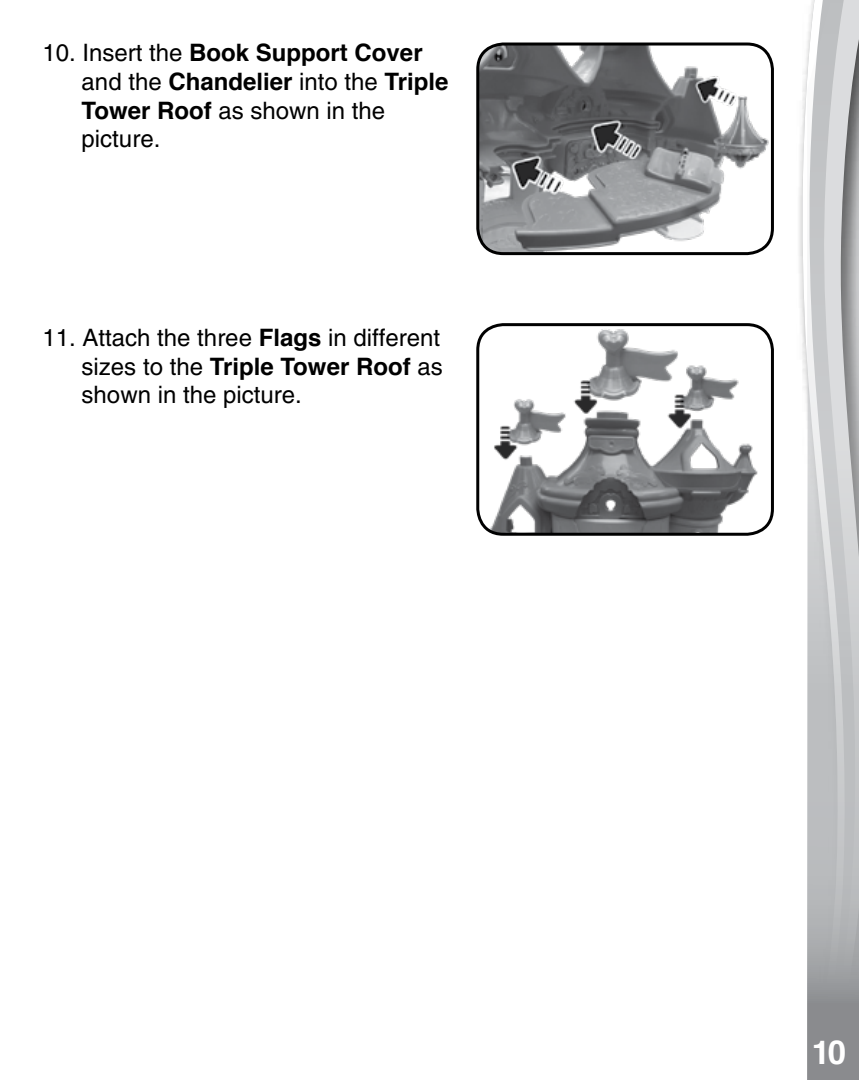
<style>
.page{position:relative;width:859px;height:1080px;background:#fff}
.page>*{position:absolute;margin:0;border:0;box-sizing:border-box;transform-origin:0 0}
.t1{font:700 33px "Helvetica";color:#fff}
.t2{font:700 33px "Helvetica";color:#fff}
.t3{font:24px/28.8px "Helvetica";color:#000}
.s1{font-weight:700}
.s2{font-family:"PJ Masks";font-size:27px}
</style>
<div class="page">
<div style="left:795px;top:0;width:64px;height:1080px;background:#000;opacity:.75"></div>
<svg style="left:802px;top:0;width:5px;height:1080px"></svg>
<svg style="left:807px;top:0;width:52px;height:1080px"></svg>
<div style="left:788px;top:1036px;width:18px;height:44px;background:#fff"></div>
<img style="left:479px;top:44px;width:293px;height:210px">
<div style="left:476px;top:43px;width:298px;height:212px;border:3px solid #000;border-radius:26px"></div>
<img style="left:480px;top:326px;width:291px;height:207px">
<div style="left:476px;top:323px;width:298px;height:213px;border:3px solid #000;border-radius:26px"></div>
<p class="t3" style="left:82px;top:38px;width:368px;text-indent:-39px">10. Insert the <span class="s1">Book Support Cover </span>and the <span class="s1">Chandelier</span> into the <span class="s1">Triple<br>Tower Roof</span> as shown in the picture.</p>
<p class="t3" style="left:82px;top:323px;width:363px;text-align:justify;text-indent:-39px">11. Attach the three <span class="s1">Flags</span> in different sizes to the <span class="s1">Triple Tower Roof</span> as shown in the picture.</p>
<h1 class="t1" style="left:821px;top:1023px;width:38px">10<span class="s2">10</span></h1>
<h1 class="t2" style="left:812px;top:1030px;width:36px">10</h1>
</div>
